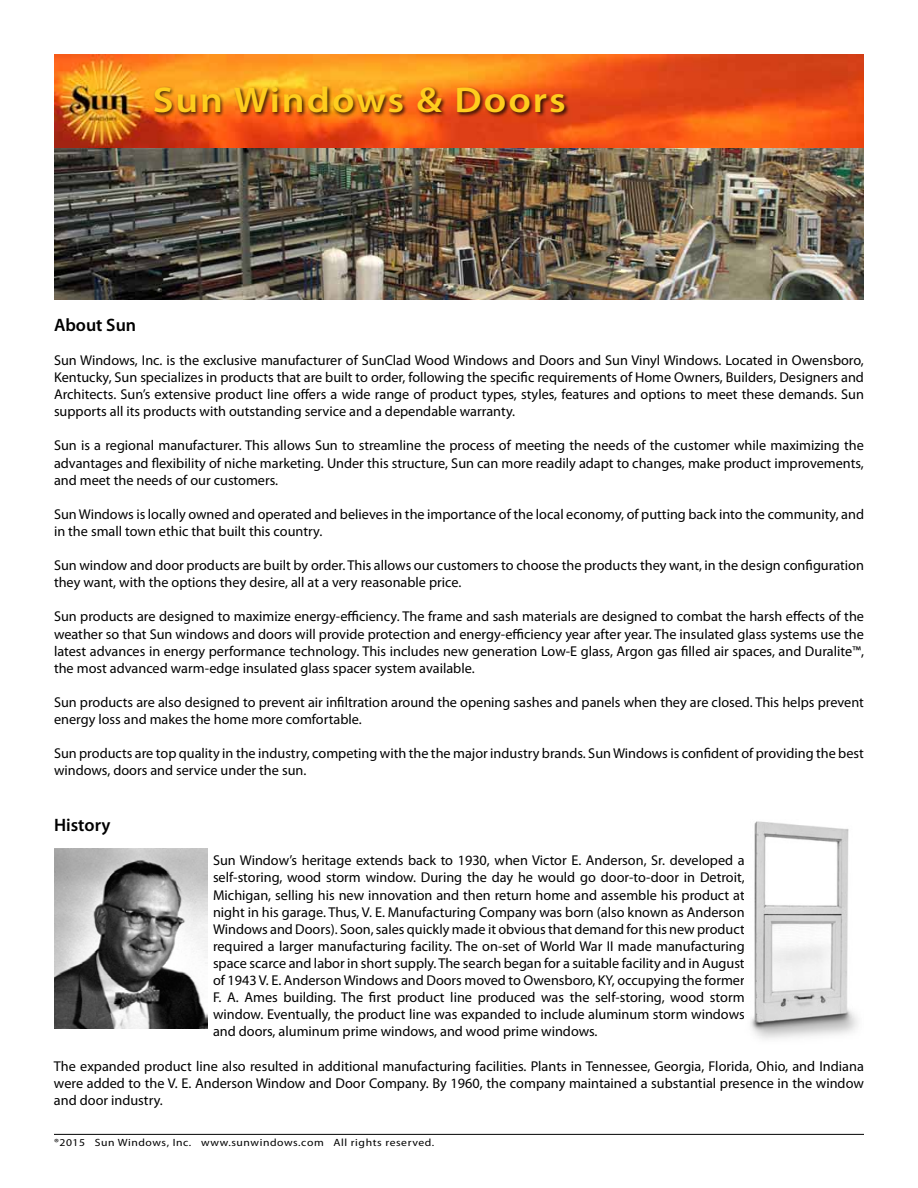
<style>
.page{position:relative;width:918px;height:1188px;background:#fff}
.page>*{position:absolute;margin:0;border:0;box-sizing:border-box;transform-origin:0 0}
.t1{font:600 36px "Myriad Pro";letter-spacing:.05em;color:#ffce1e;scale:1.11 1}
.t2{font:600 18px "Myriad Pro";color:#000}
.t3{font:14.25px/17.1px "Myriad Pro";color:#000;text-align:justify}
.t4{font:10.5px "Myriad Pro";letter-spacing:.05em;color:#000;scale:1.11 1}
</style>
<div class="page">
<img style="left:54px;top:54px;width:810px;height:246px">
<div style="left:153px;top:86px;width:417px;height:32px;background:#000;opacity:.75"></div>
<img style="left:54px;top:848px;width:154px;height:180px">
<img style="left:750px;top:821px;width:108px;height:218px">
<hr style="left:54px;top:1134px;width:810px;height:1px;background:#000">
<h1 class="t1" style="left:153px;top:77px;width:374px">Sun Windows &amp; Doors</h1>
<p class="t2" style="left:54px;top:313px;width:84px">About Sun</p>
<p class="t3" style="left:54px;top:351px;width:812px">Sun Windows, Inc. is the exclusive manufacturer of SunClad Wood Windows and Doors and Sun Vinyl Windows. Located in Owensboro, Kentucky, Sun specializes in products that are built to order, following the specific requirements of Home Owners, Builders, Designers and Architects. Sun’s extensive product line offers a wide range of product types, styles, features and options to meet these demands. Sun supports all its products with outstanding service and a dependable warranty.</p>
<p class="t3" style="left:54px;top:437px;width:811px">Sun is a regional manufacturer. This allows Sun to streamline the process of meeting the needs of the customer while maximizing the advantages and flexibility of niche marketing. Under this structure, Sun can more readily adapt to changes, make product improvements, and meet the needs of our customers.</p>
<p class="t3" style="left:54px;top:505px;width:812px">Sun Windows is locally owned and operated and believes in the importance of the local economy, of putting back into the community, and in the small town ethic that built this country.</p>
<p class="t3" style="left:54px;top:557px;width:812px">Sun window and door products are built by order. This allows our customers to choose the products they want, in the design configuration they want, with the options they desire, all at a very reasonable price.</p>
<p class="t3" style="left:54px;top:608px;width:812px">Sun products are designed to maximize energy-efficiency. The frame and sash materials are designed to combat the harsh effects of the weather so that Sun windows and doors will provide protection and energy-efficiency year after year. The insulated glass systems use the latest advances in energy performance technology. This includes new generation Low-E glass, Argon gas filled air spaces, and Duralite™, the most advanced warm-edge insulated glass spacer system available.</p>
<p class="t3" style="left:54px;top:693px;width:811px">Sun products are also designed to prevent air infiltration around the opening sashes and panels when they are closed. This helps prevent energy loss and makes the home more comfortable.</p>
<p class="t3" style="left:54px;top:745px;width:811px">Sun products are top quality in the industry, competing with the the major industry brands. Sun Windows is confident of providing the best windows, doors and service under the sun.</p>
<p class="t2" style="left:54px;top:814px;width:58px">History</p>
<p class="t3" style="left:213px;top:852px;width:533px">Sun Window’s heritage extends back to 1930, when Victor E. Anderson, Sr. developed a self-storing, wood storm window. During the day he would go door-to-door in Detroit, Michigan, selling his new innovation and then return home and assemble his product at night in his garage. Thus, V. E. Manufacturing Company was born (also known as Anderson Windows and Doors). Soon, sales quickly made it obvious that demand for this new product required a larger manufacturing facility. The on-set of World War II made manufacturing space scarce and labor in short supply. The search began for a suitable facility and in August of 1943 V. E. Anderson Windows and Doors moved to Owensboro, KY, occupying the former F. A. Ames building. The first product line produced was the self-storing, wood storm window. Eventually, the product line was expanded to include aluminum storm windows and doors, aluminum prime windows, and wood prime windows.</p>
<p class="t3" style="left:54px;top:1057px;width:811px">The expanded product line also resulted in additional manufacturing facilities. Plants in Tennessee, Georgia, Florida, Ohio, and Indiana were added to the V. E. Anderson Window and Door Company. By 1960, the company maintained a substantial presence in the window and door industry.</p>
<p class="t4" style="left:54px;top:1136px;width:344px">®2015 Sun Windows, Inc. www.sunwindows.com All rights reserved.</p>
</div>
